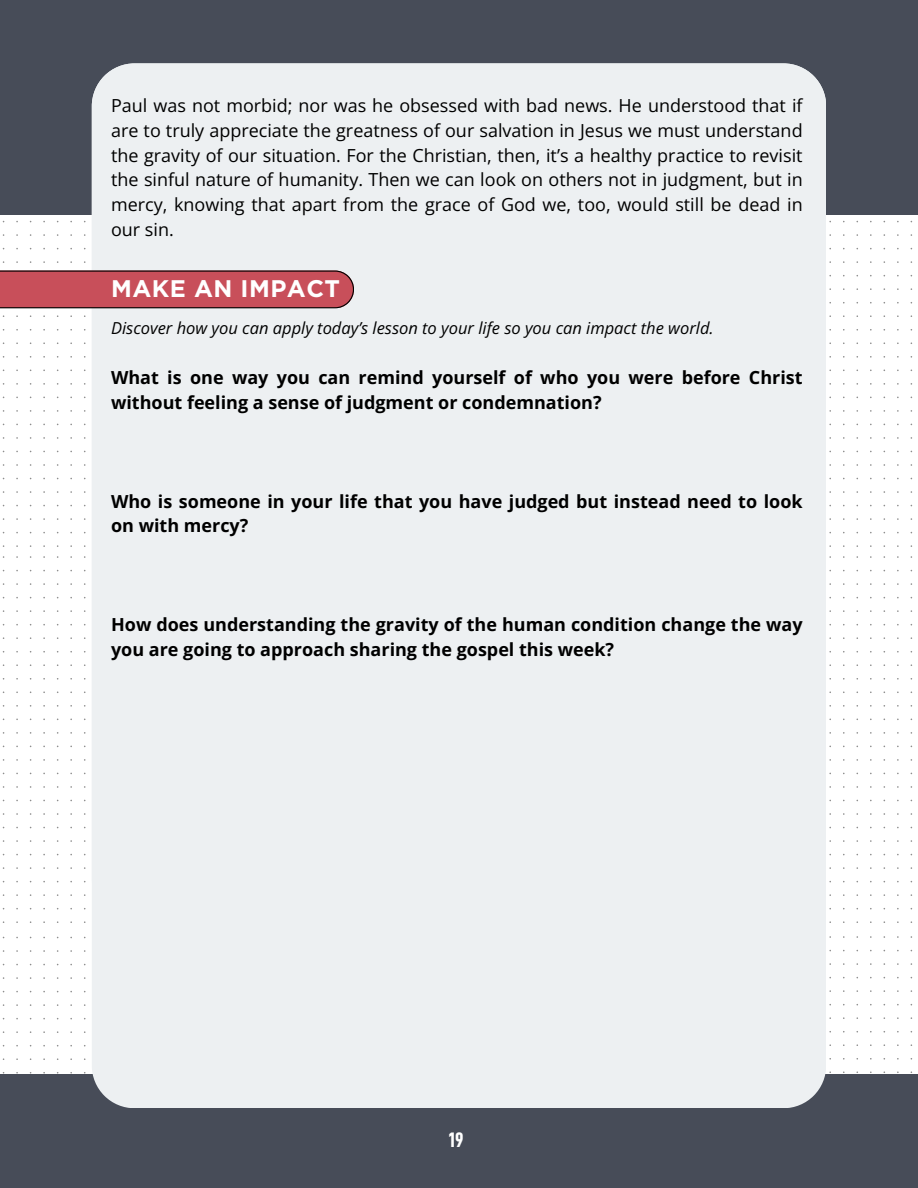
<style>
.page{position:relative;width:918px;height:1188px;background:#fff}
.page>*{position:absolute;margin:0;border:0;box-sizing:border-box;transform-origin:0 0}
.t1{font:700 24px "Gotham";letter-spacing:.02em;color:#fff}
.t2{font:21px "D DIN Condensed Bold";color:#fff}
.t3{font:18px/24.8px "Open Sans";color:#000;text-align:justify}
.t4{font:700 18px/24.8px "Open Sans";color:#000}
.t5{font:italic 16.5px "Open Sans";color:#000}
</style>
<div class="page">
<div style="left:0;top:0;width:918px;height:215px;background:#474c58"></div>
<div style="left:0;top:1075px;width:918px;height:113px;background:#474c58"></div>
<div style="left:92px;top:921px;width:734px;height:187px;background:#edf0f2"></div>
<div style="left:92px;top:63px;width:734px;height:858px;background:#edf0f2"></div>
<div style="left:0;top:271px;width:354px;height:37px;background:#c84f5a"></div>
<p class="t3" style="left:111px;top:93px;width:693px">Paul was not morbid; nor was he obsessed with bad news. He understood that if are to truly appreciate the greatness of our salvation in Jesus we must understand the gravity of our situation. For the Christian, then, it’s a healthy practice to revisit the sinful nature of humanity. Then we can look on others not in judgment, but in mercy, knowing that apart from the grace of God we, too, would still be dead in our sin.</p>
<p class="t1" style="left:111px;top:278px;width:231px">MAKE AN IMPACT</p>
<p class="t5" style="left:111px;top:317px;width:604px">Discover how you can apply today’s lesson to your life so you can impact the world.</p>
<p class="t4" style="left:111px;top:365px;width:693px">What is one way you can remind yourself of who you were before Christ without feeling a sense of judgment or condemnation?</p>
<p class="t4" style="left:111px;top:488px;width:693px">Who is someone in your life that you have judged but instead need to look on with mercy?</p>
<p class="t4" style="left:111px;top:612px;width:693px">How does understanding the gravity of the human condition change the way you are going to approach sharing the gospel this week?</p>
<p class="t2" style="left:449px;top:1129px;width:16px">19</p>
</div>
